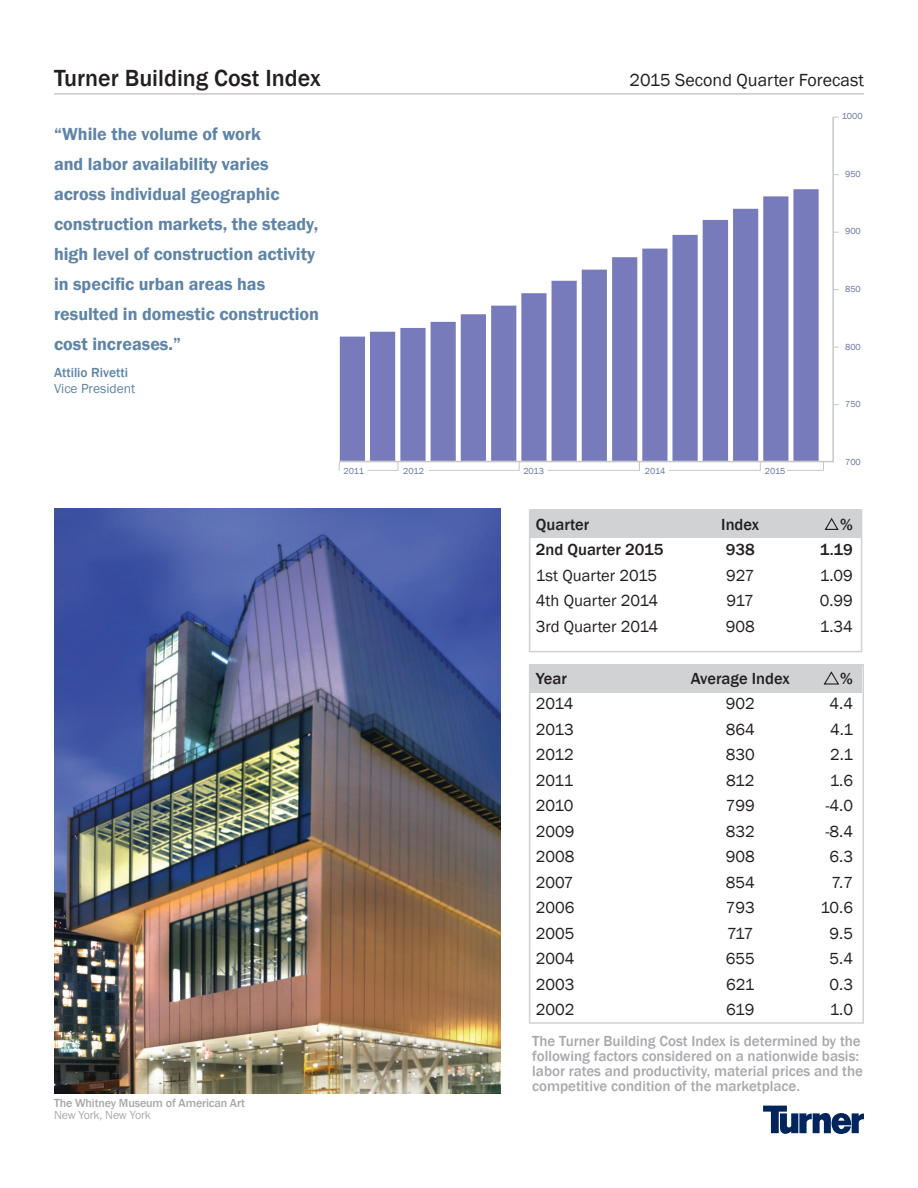
<style>
.page{position:relative;width:918px;height:1188px;background:#fff}
.page>*{position:absolute;margin:0;border:0;box-sizing:border-box;transform-origin:0 0}
.t1{font:500 24px "Franklin Gothic";color:#231f20}
.t2{font:600 18px/30px "Franklin Gothic";color:#5e84a8}
.t3{font:18px "Franklin Gothic";color:#231f20}
.t4{font:16.5px/25.5px "Franklin Gothic";color:#231f20;text-align:justify}
.t5{font:500 16.5px/25.5px "Franklin Gothic";color:#231f20}
.t6{font:500 15px/15px "Franklin Gothic";color:#a8a9ad}
.t7{font:500 13.5px "Franklin Gothic";color:#5e84a8}
.t8{font:13.5px "Franklin Gothic";color:#5e84a8}
.t9{font:500 12px "Franklin Gothic";letter-spacing:-.01em;color:#a8a9ad}
.t10{font:12px "Franklin Gothic";letter-spacing:-.015em;color:#a8a9ad}
.t11{font:9px "Franklin Gothic";color:#64759f}
</style>
<div class="page">
<div style="left:530px;top:664px;width:332px;height:29px;background:#d1d2d4"></div>
<div style="left:529px;top:664px;width:335px;height:360px;border:2px solid #d1d2d4"></div>
<div style="left:530px;top:509px;width:331px;height:29px;background:#d1d2d4"></div>
<div style="left:529px;top:509px;width:333px;height:143px;border:2px solid #d1d2d4"></div>
<svg style="left:763px;top:1106px;width:101px;height:28px"></svg>
<hr style="left:54px;top:93px;width:810px;height:2px;background:#c7c8ca">
<hr style="left:339px;top:461px;width:494px;height:1px;background:#c7c8ca">
<hr style="left:832px;top:117px;width:2px;height:345px;background:#c7c8ca">
<svg style="left:823px;top:671px;width:17px;height:14px"></svg>
<svg style="left:824px;top:518px;width:15px;height:12px"></svg>
<hr style="left:368px;top:470px;width:30px;height:1px;background:#c7c8ca">
<hr style="left:429px;top:470px;width:90px;height:1px;background:#c7c8ca">
<hr style="left:548px;top:470px;width:92px;height:1px;background:#c7c8ca">
<img style="left:54px;top:509px;width:446px;height:584px">
<hr style="left:669px;top:470px;width:91px;height:1px;background:#c7c8ca">
<hr style="left:787px;top:470px;width:36px;height:1px;background:#c7c8ca">
<svg style="left:340px;top:189px;width:479px;height:272px;fill:#787bbb"></svg>
<h1 class="t1" style="left:54px;top:63px;width:268px">Turner Building Cost Index</h1>
<p class="t2" style="left:54px;top:119px;width:266px">“While the volume of work<br>and labor availability varies across individual geographic construction markets, the steady, high level of construction activity in specific urban areas has resulted in domestic construction cost increases.”</p>
<p class="t7" style="left:54px;top:364px;width:76px">Attilio Rivetti</p>
<p class="t8" style="left:54px;top:380px;width:83px">Vice President</p>
<p class="t11" style="left:344px;top:466px;width:22px">2011</p>
<p class="t9" style="left:54px;top:1096px;width:193px">The Whitney Museum of American Art</p>
<p class="t10" style="left:54px;top:1108px;width:98px">New York, New York</p>
<p class="t3" style="left:629px;top:68px;width:236px">2015 Second Quarter Forecast</p>
<p class="t11" style="left:842px;top:110px;width:22px">1000</p>
<p class="t11" style="left:845px;top:168px;width:17px">950</p>
<p class="t11" style="left:845px;top:226px;width:17px">900</p>
<p class="t11" style="left:845px;top:283px;width:17px">850</p>
<p class="t11" style="left:845px;top:341px;width:17px">800</p>
<p class="t11" style="left:845px;top:399px;width:17px">750</p>
<p class="t11" style="left:403px;top:466px;width:22px">2012</p>
<p class="t11" style="left:523px;top:466px;width:22px">2013</p>
<p class="t11" style="left:645px;top:466px;width:22px">2014</p>
<p class="t11" style="left:765px;top:466px;width:22px">2015</p>
<p class="t5" style="left:536px;top:512px;width:129px">Quarter<br>2nd Quarter 2015</p>
<p class="t4" style="left:536px;top:563px;width:124px">1st Quarter 2015<br>4th Quarter 2014<br>3rd Quarter 2014</p>
<p class="t5" style="left:721px;top:512px;width:39px">Index<br>938</p>
<p class="t4" style="left:726px;top:563px;width:31px">927<br>917<br>908</p>
<p class="t11" style="left:845px;top:457px;width:17px">700</p>
<p class="t5" style="left:820px;top:512px;width:35px;text-align:right">%<br>1.19</p>
<p class="t4" style="left:820px;top:563px;width:35px">1.09<br>0.99<br>1.34</p>
<p class="t5" style="left:840px;top:666px;width:14px">%</p>
<p class="t4" style="left:820px;top:691px;width:34px;text-align:right">4.4<br>4.1<br>2.1<br>1.6 -4.0 -8.4<br>6.3<br>7.7<br>10.6<br>9.5<br>5.4<br>0.3<br>1.0</p>
<p class="t6" style="left:532px;top:1034px;width:332px">The Turner Building Cost Index is determined by the following factors considered on a nationwide basis: labor rates and productivity, material prices and the competitive condition of the marketplace.</p>
<p class="t5" style="left:691px;top:666px;width:101px">Average Index</p>
<p class="t4" style="left:726px;top:691px;width:31px">902<br>864<br>830<br>812<br>799<br>832<br>908<br>854<br>793<br>717<br>655<br>621<br>619</p>
<p class="t5" style="left:536px;top:666px;width:33px">Year</p>
<p class="t4" style="left:536px;top:691px;width:40px">2014<br>2013<br>2012<br>2011<br>2010<br>2009<br>2008<br>2007<br>2006<br>2005<br>2004<br>2003<br>2002</p>
</div>
